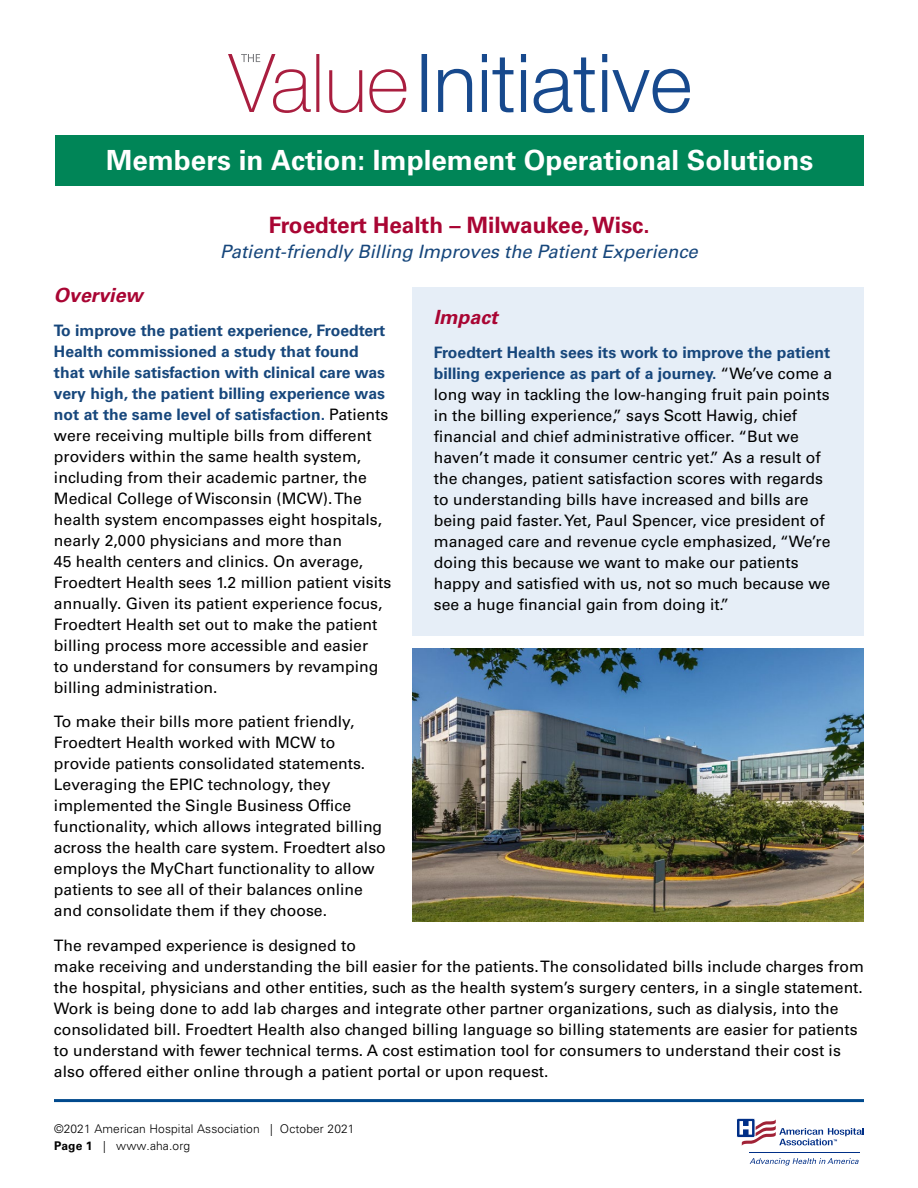
<style>
.page{position:relative;width:918px;height:1188px;background:#fff}
.page>*{position:absolute;margin:0;border:0;box-sizing:border-box;transform-origin:0 0}
.t1{font:700 27.75px "Univers LT Std";color:#fff}
.t2{font:700 22.5px "Univers LT Std";color:#a90533}
.t3{font:italic 700 19.5px "Univers LT Std";color:#a90533}
.t4{font:italic 18.3px "Univers LT Std";color:#17477c}
.t5{font:15.75px/21px "Univers LT Std";color:#000}
.t6{font:300 12px/16.5px "Univers LT Std";letter-spacing:.01em;color:#000}
.s1{font-weight:700;color:#17477c}
.s2{font-weight:700}
</style>
<div class="page">
<hr style="left:54px;top:1099px;width:810px;height:3px;background:#00498d">
<hr style="left:749px;top:1152px;width:111px;height:1px;background:#002f87">
<svg style="left:750px;top:1158px;width:109px;height:8px"></svg>
<svg style="left:736px;top:1118px;width:128px;height:28px"></svg>
<svg style="left:422px;top:54px;width:268px;height:59px"></svg>
<svg style="left:228px;top:54px;width:178px;height:59px"></svg>
<div style="left:412px;top:287px;width:452px;height:348px;background:#e6eef7"></div>
<img style="left:412px;top:648px;width:452px;height:274px">
<div style="left:56px;top:135px;width:808px;height:51px;background:#008557"></div>
<h1 class="t1" style="left:106px;top:144px;width:709px">Members in Action: Implement Operational Solutions</h1>
<h2 class="t2" style="left:269px;top:212px;width:383px">Froedtert Health – Milwaukee, Wisc.</h2>
<p class="t4" style="left:220px;top:241px;width:479px">Patient-friendly Billing Improves the Patient Experience</p>
<p class="t3" style="left:54px;top:283px;width:90px">Overview</p>
<p class="t5" style="left:54px;top:320px;width:339px"><span class="s1">To improve the patient experience, Froedtert Health commissioned a study that found that while satisfaction with clinical care was very high, the patient billing experience was not at the same level of satisfaction.</span> Patients were receiving multiple bills from different providers within the same health system, including from their academic partner, the Medical College of Wisconsin (MCW). The health system encompasses eight hospitals, nearly 2,000 physicians and more than<br>45 health centers and clinics. On average, Froedtert Health sees 1.2 million patient visits annually. Given its patient experience focus, Froedtert Health set out to make the patient billing process more accessible and easier<br>to understand for consumers by revamping billing administration.</p>
<p class="t5" style="left:54px;top:711px;width:333px">To make their bills more patient friendly, Froedtert Health worked with MCW to provide patients consolidated statements.<br>Leveraging the EPIC technology, they implemented the Single Business Office functionality, which allows integrated billing across the health care system. Froedtert also employs the MyChart functionality to allow patients to see all of their balances online and consolidate them if they choose.</p>
<p class="t5" style="left:54px;top:935px;width:812px">The revamped experience is designed to<br>make receiving and understanding the bill easier for the patients. The consolidated bills include charges from the hospital, physicians and other entities, such as the health system’s surgery centers, in a single statement.<br>Work is being done to add lab charges and integrate other partner organizations, such as dialysis, into the consolidated bill. Froedtert Health also changed billing language so billing statements are easier for patients to understand with fewer technical terms. A cost estimation tool for consumers to understand their cost is also offered either online through a patient portal or upon request.</p>
<p class="t3" style="left:434px;top:305px;width:65px">Impact</p>
<p class="t5" style="left:434px;top:342px;width:400px"><span class="s1">Froedtert Health sees its work to improve the patient billing experience as part of a journey.</span> “We’ve come a long way in tackling the low-hanging fruit pain points in the billing experience,” says Scott Hawig, chief financial and chief administrative officer. “But we haven’t made it consumer centric yet.” As a result of the changes, patient satisfaction scores with regards to understanding bills have increased and bills are being paid faster. Yet, Paul Spencer, vice president of managed care and revenue cycle emphasized, “We’re doing this because we want to make our patients happy and satisfied with us, not so much because we see a huge financial gain from doing it.”</p>
<p class="t6" style="left:54px;top:1121px;width:302px">©2021 American Hospital Association | October 2021<br><span class="s2">Page 1</span> | www.aha.org</p>
</div>
